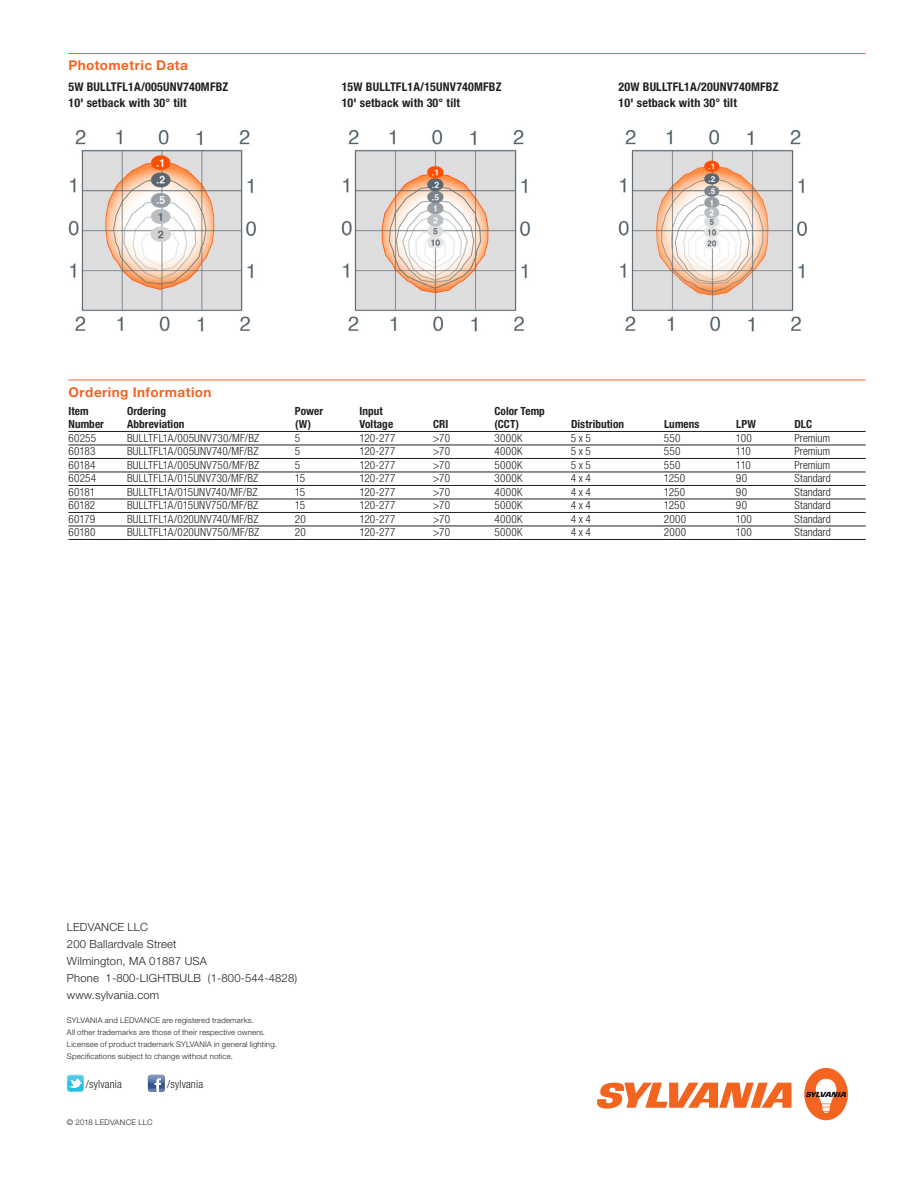
<style>
.page{position:relative;width:918px;height:1188px;background:#fff}
.page>*{position:absolute;margin:0;border:0;box-sizing:border-box;transform-origin:0 0}
.Letter_Tablehead_9_o{font:700 13.5px "Helvetica Neue LT Pro";letter-spacing:.035em;color:#f36421}
.Specification_copy_8{font:700 condensed 12px/16.5px "Helvetica Neue LT Pro";letter-spacing:.015em;color:#231f20}
.Letter_Tables_7_5_Ba{font:300 condensed 11.25px "Helvetica Neue LT Pro";letter-spacing:.015em;color:#231f20}
.t1{font:300 11.25px/17px "Helvetica Neue LT Pro";letter-spacing:.015em;color:#231f20}
.Letter_Tablehead_7_5{font:700 condensed 11.25px "Helvetica Neue LT Pro";letter-spacing:.005em;color:#231f20}
.Letter_Tables_7_5_Ba-2{font:300 condensed 11.25px "Helvetica Neue LT Pro";letter-spacing:-.005em;color:#231f20}
.t2{font:300 7.8px "Helvetica Neue LT Pro";letter-spacing:.025em;color:#231f20}
</style>
<div class="page">
<svg style="left:597px;top:1083px;width:194px;height:26px"></svg>
<div style="left:804px;top:1068px;width:44px;height:52px;background:#f36421;border-radius:50%"></div>
<svg style="left:805px;top:1079px;width:41px;height:34px"></svg>
<hr style="left:69px;top:379px;width:797px;height:1px;background:#f36421">
<hr style="left:69px;top:431px;width:797px;height:1px;background:#231f20">
<hr style="left:69px;top:445px;width:797px;height:1px;background:#231f20">
<hr style="left:69px;top:458px;width:797px;height:1px;background:#231f20">
<hr style="left:69px;top:472px;width:797px;height:1px;background:#231f20">
<hr style="left:69px;top:485px;width:797px;height:1px;background:#231f20">
<hr style="left:69px;top:499px;width:797px;height:1px;background:#231f20">
<hr style="left:69px;top:512px;width:797px;height:1px;background:#231f20">
<hr style="left:69px;top:526px;width:797px;height:1px;background:#231f20">
<hr style="left:69px;top:539px;width:797px;height:1px;background:#231f20">
<svg style="left:67px;top:1075px;width:17px;height:17px"></svg>
<svg style="left:67px;top:1075px;width:17px;height:16px"></svg>
<svg style="left:148px;top:1075px;width:17px;height:17px"></svg>
<hr style="left:69px;top:53px;width:797px;height:1px;background:#f36421">
<img style="left:69px;top:129px;width:187px;height:203px">
<img style="left:342px;top:129px;width:188px;height:203px">
<img style="left:619px;top:129px;width:188px;height:203px">
<p class="Letter_Tablehead_9_o" style="left:69px;top:57px;width:121px">Photometric Data</p>
<p class="Specification_copy_8" style="left:69px;top:78px;width:161px">5W BULLTFL1A/005UNV740MFBZ<br>10' setback with 30° tilt</p>
<p class="Specification_copy_8" style="left:342px;top:78px;width:161px">15W BULLTFL1A/15UNV740MFBZ<br>10' setback with 30° tilt</p>
<p class="Specification_copy_8" style="left:619px;top:78px;width:161px">20W BULLTFL1A/20UNV740MFBZ<br>10' setback with 30° tilt</p>
<p class="Letter_Tablehead_9_o" style="left:69px;top:383px;width:145px">Ordering Information</p>
<p class="Letter_Tablehead_7_5" style="left:69px;top:404px;width:22px">Item</p>
<p class="Letter_Tablehead_7_5" style="left:127px;top:404px;width:41px">Ordering</p>
<p class="Letter_Tablehead_7_5" style="left:295px;top:404px;width:30px">Power</p>
<p class="Letter_Tablehead_7_5" style="left:359px;top:404px;width:25px">Input</p>
<p class="Letter_Tablehead_7_5" style="left:494px;top:404px;width:52px">Color Temp</p>
<p class="Letter_Tablehead_7_5" style="left:69px;top:417px;width:37px">Number</p>
<p class="Letter_Tablehead_7_5" style="left:127px;top:417px;width:59px">Abbreviation</p>
<p class="Letter_Tablehead_7_5" style="left:295px;top:417px;width:18px">(W)</p>
<p class="Letter_Tablehead_7_5" style="left:360px;top:417px;width:35px">Voltage</p>
<p class="Letter_Tablehead_7_5" style="left:433px;top:417px;width:17px">CRI</p>
<p class="Letter_Tablehead_7_5" style="left:495px;top:417px;width:26px">(CCT)</p>
<p class="Letter_Tablehead_7_5" style="left:571px;top:417px;width:55px">Distribution</p>
<p class="Letter_Tablehead_7_5" style="left:664px;top:417px;width:37px">Lumens</p>
<p class="Letter_Tablehead_7_5" style="left:736px;top:417px;width:21px">LPW</p>
<p class="Letter_Tablehead_7_5" style="left:795px;top:417px;width:19px">DLC</p>
<p class="Letter_Tables_7_5_Ba" style="left:69px;top:431px;width:29px">60255</p>
<p class="Letter_Tables_7_5_Ba" style="left:127px;top:431px;width:134px">BULLTFL1A/005UNV730/MF/BZ</p>
<p class="Letter_Tables_7_5_Ba" style="left:295px;top:431px;width:7px">5</p>
<p class="Letter_Tables_7_5_Ba" style="left:359px;top:431px;width:37px">120-277</p>
<p class="Letter_Tables_7_5_Ba" style="left:433px;top:431px;width:19px">&gt;70</p>
<p class="Letter_Tables_7_5_Ba" style="left:494px;top:431px;width:29px">3000K</p>
<p class="Letter_Tables_7_5_Ba" style="left:571px;top:431px;width:21px">5 x 5</p>
<p class="Letter_Tables_7_5_Ba" style="left:664px;top:431px;width:18px">550</p>
<p class="Letter_Tables_7_5_Ba" style="left:736px;top:431px;width:18px">100</p>
<p class="Letter_Tables_7_5_Ba-2" style="left:794px;top:431px;width:37px">Premium</p>
<p class="Letter_Tables_7_5_Ba" style="left:69px;top:445px;width:28px">60183</p>
<p class="Letter_Tables_7_5_Ba" style="left:127px;top:445px;width:133px">BULLTFL1A/005UNV740/MF/BZ</p>
<p class="Letter_Tables_7_5_Ba" style="left:295px;top:445px;width:7px">5</p>
<p class="Letter_Tables_7_5_Ba" style="left:359px;top:445px;width:37px">120-277</p>
<p class="Letter_Tables_7_5_Ba" style="left:433px;top:445px;width:19px">&gt;70</p>
<p class="Letter_Tables_7_5_Ba" style="left:494px;top:445px;width:30px">4000K</p>
<p class="Letter_Tables_7_5_Ba" style="left:571px;top:445px;width:21px">5 x 5</p>
<p class="Letter_Tables_7_5_Ba" style="left:664px;top:445px;width:18px">550</p>
<p class="Letter_Tables_7_5_Ba" style="left:736px;top:445px;width:17px">110</p>
<p class="Letter_Tables_7_5_Ba-2" style="left:794px;top:445px;width:37px">Premium</p>
<p class="Letter_Tables_7_5_Ba" style="left:69px;top:458px;width:28px">60184</p>
<p class="Letter_Tables_7_5_Ba" style="left:127px;top:458px;width:134px">BULLTFL1A/005UNV750/MF/BZ</p>
<p class="Letter_Tables_7_5_Ba" style="left:295px;top:458px;width:7px">5</p>
<p class="Letter_Tables_7_5_Ba" style="left:359px;top:458px;width:37px">120-277</p>
<p class="Letter_Tables_7_5_Ba" style="left:433px;top:458px;width:19px">&gt;70</p>
<p class="Letter_Tables_7_5_Ba" style="left:494px;top:458px;width:29px">5000K</p>
<p class="Letter_Tables_7_5_Ba" style="left:571px;top:458px;width:21px">5 x 5</p>
<p class="Letter_Tables_7_5_Ba" style="left:664px;top:458px;width:18px">550</p>
<p class="Letter_Tables_7_5_Ba" style="left:736px;top:458px;width:17px">110</p>
<p class="Letter_Tables_7_5_Ba-2" style="left:794px;top:458px;width:37px">Premium</p>
<p class="Letter_Tables_7_5_Ba" style="left:69px;top:472px;width:29px">60254</p>
<p class="Letter_Tables_7_5_Ba" style="left:127px;top:472px;width:133px">BULLTFL1A/015UNV730/MF/BZ</p>
<p class="Letter_Tables_7_5_Ba" style="left:295px;top:472px;width:12px">15</p>
<p class="Letter_Tables_7_5_Ba" style="left:359px;top:472px;width:37px">120-277</p>
<p class="Letter_Tables_7_5_Ba" style="left:433px;top:472px;width:19px">&gt;70</p>
<p class="Letter_Tables_7_5_Ba" style="left:494px;top:472px;width:29px">3000K</p>
<p class="Letter_Tables_7_5_Ba" style="left:571px;top:472px;width:21px">4 x 4</p>
<p class="Letter_Tables_7_5_Ba" style="left:664px;top:472px;width:23px">1250</p>
<p class="Letter_Tables_7_5_Ba" style="left:736px;top:472px;width:13px">90</p>
<p class="Letter_Tables_7_5_Ba" style="left:794px;top:472px;width:38px">Standard</p>
<p class="Letter_Tables_7_5_Ba" style="left:69px;top:485px;width:28px">60181</p>
<p class="Letter_Tables_7_5_Ba" style="left:127px;top:485px;width:132px">BULLTFL1A/015UNV740/MF/BZ</p>
<p class="Letter_Tables_7_5_Ba" style="left:295px;top:485px;width:12px">15</p>
<p class="Letter_Tables_7_5_Ba" style="left:359px;top:485px;width:37px">120-277</p>
<p class="Letter_Tables_7_5_Ba" style="left:433px;top:485px;width:19px">&gt;70</p>
<p class="Letter_Tables_7_5_Ba" style="left:494px;top:485px;width:30px">4000K</p>
<p class="Letter_Tables_7_5_Ba" style="left:571px;top:485px;width:21px">4 x 4</p>
<p class="Letter_Tables_7_5_Ba" style="left:664px;top:485px;width:23px">1250</p>
<p class="Letter_Tables_7_5_Ba" style="left:736px;top:485px;width:13px">90</p>
<p class="Letter_Tables_7_5_Ba" style="left:794px;top:485px;width:38px">Standard</p>
<p class="Letter_Tables_7_5_Ba" style="left:69px;top:499px;width:28px">60182</p>
<p class="Letter_Tables_7_5_Ba" style="left:127px;top:499px;width:133px">BULLTFL1A/015UNV750/MF/BZ</p>
<p class="Letter_Tables_7_5_Ba" style="left:295px;top:499px;width:12px">15</p>
<p class="Letter_Tables_7_5_Ba" style="left:359px;top:499px;width:37px">120-277</p>
<p class="Letter_Tables_7_5_Ba" style="left:433px;top:499px;width:19px">&gt;70</p>
<p class="Letter_Tables_7_5_Ba" style="left:494px;top:499px;width:29px">5000K</p>
<p class="Letter_Tables_7_5_Ba" style="left:571px;top:499px;width:21px">4 x 4</p>
<p class="Letter_Tables_7_5_Ba" style="left:664px;top:499px;width:23px">1250</p>
<p class="Letter_Tables_7_5_Ba" style="left:736px;top:499px;width:13px">90</p>
<p class="Letter_Tables_7_5_Ba" style="left:794px;top:499px;width:38px">Standard</p>
<p class="Letter_Tables_7_5_Ba" style="left:69px;top:512px;width:28px">60179</p>
<p class="Letter_Tables_7_5_Ba" style="left:127px;top:512px;width:133px">BULLTFL1A/020UNV740/MF/BZ</p>
<p class="Letter_Tables_7_5_Ba" style="left:295px;top:512px;width:12px">20</p>
<p class="Letter_Tables_7_5_Ba" style="left:359px;top:512px;width:37px">120-277</p>
<p class="Letter_Tables_7_5_Ba" style="left:433px;top:512px;width:19px">&gt;70</p>
<p class="Letter_Tables_7_5_Ba" style="left:494px;top:512px;width:30px">4000K</p>
<p class="Letter_Tables_7_5_Ba" style="left:571px;top:512px;width:21px">4 x 4</p>
<p class="Letter_Tables_7_5_Ba" style="left:664px;top:512px;width:24px">2000</p>
<p class="Letter_Tables_7_5_Ba" style="left:736px;top:512px;width:18px">100</p>
<p class="Letter_Tables_7_5_Ba" style="left:794px;top:512px;width:38px">Standard</p>
<p class="Letter_Tables_7_5_Ba" style="left:69px;top:526px;width:28px">60180</p>
<p class="Letter_Tables_7_5_Ba" style="left:127px;top:526px;width:134px">BULLTFL1A/020UNV750/MF/BZ</p>
<p class="Letter_Tables_7_5_Ba" style="left:295px;top:526px;width:12px">20</p>
<p class="Letter_Tables_7_5_Ba" style="left:359px;top:526px;width:37px">120-277</p>
<p class="Letter_Tables_7_5_Ba" style="left:433px;top:526px;width:19px">&gt;70</p>
<p class="Letter_Tables_7_5_Ba" style="left:494px;top:526px;width:29px">5000K</p>
<p class="Letter_Tables_7_5_Ba" style="left:571px;top:526px;width:21px">4 x 4</p>
<p class="Letter_Tables_7_5_Ba" style="left:664px;top:526px;width:24px">2000</p>
<p class="Letter_Tables_7_5_Ba" style="left:736px;top:526px;width:18px">100</p>
<p class="Letter_Tables_7_5_Ba" style="left:794px;top:526px;width:38px">Standard</p>
<p class="t1" style="left:67px;top:918px;width:111px">LEDVANCE LLC<br>200 Ballardvale Street</p>
<p class="t1" style="left:67px;top:952px;width:142px">Wilmington, MA 01887 USA</p>
<p class="t1" style="left:67px;top:969px;width:232px">Phone 1-800-LIGHTBULB (1-800-544-4828)</p>
<p class="t1" style="left:67px;top:986px;width:94px">www.sylvania.com</p>
<p class="t2" style="left:67px;top:1016px;width:188px">SYLVANIA and LEDVANCE are registered trademarks.</p>
<p class="t2" style="left:67px;top:1028px;width:200px">All other trademarks are those of their respective owners.</p>
<p class="t2" style="left:67px;top:1040px;width:211px">Licensee of product trademark SYLVANIA in general lighting.</p>
<p class="t2" style="left:67px;top:1051px;width:168px">Specifications subject to change without notice.</p>
<p class="Letter_Tables_7_5_Ba" style="left:86px;top:1077px;width:37px">/sylvania</p>
<p class="Letter_Tables_7_5_Ba" style="left:167px;top:1077px;width:37px">/sylvania</p>
<p class="t2" style="left:67px;top:1118px;width:87px">© 2018 LEDVANCE LLC</p>
</div>
